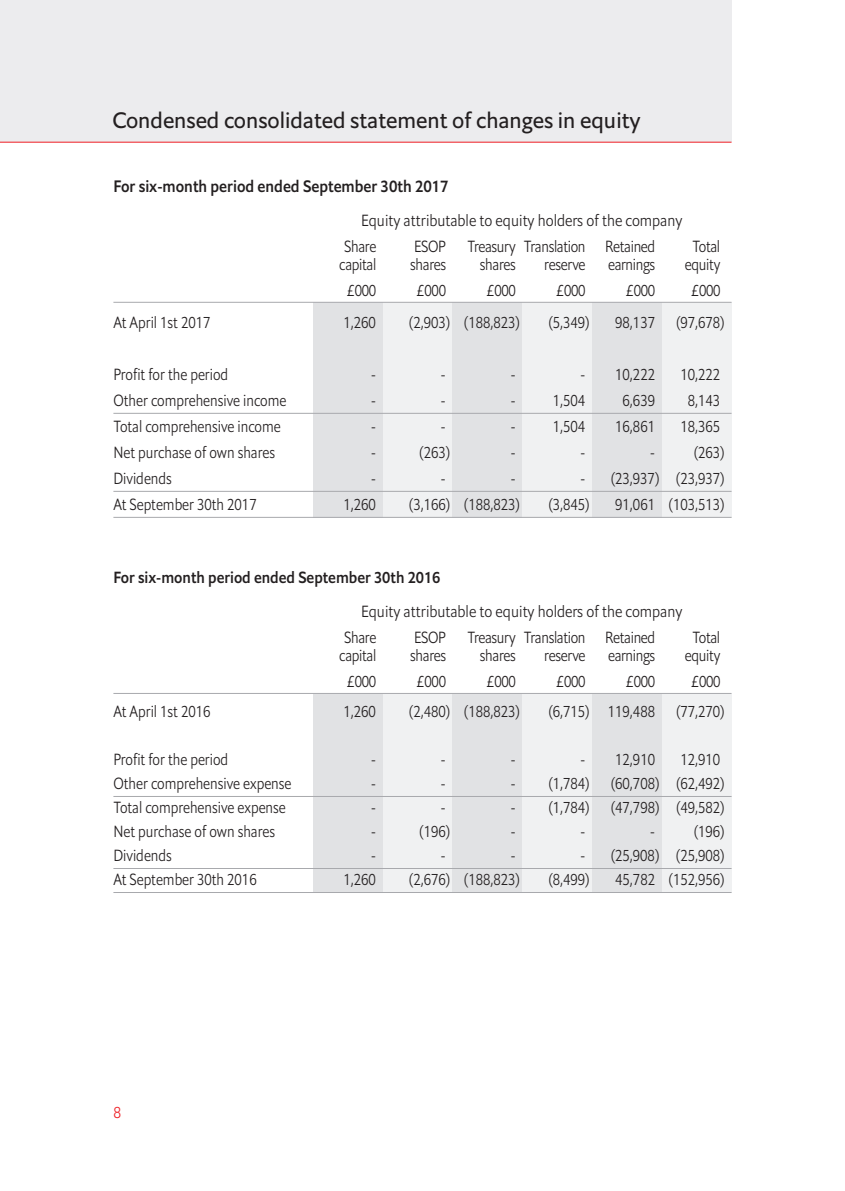
<style>
.page{position:relative;width:845px;height:1191px;background:#fff}
.page>*{position:absolute;margin:0;border:0;box-sizing:border-box;transform-origin:0 0}
.BODY_TEXT{font:22px "Econ Sans Reg";color:#231f20}
.BODY_TEXT-2{font:16.4px "Econ Sans Cnd Med";color:#231f20}
.TABLE_BODY{font:16px "Econ Sans Cnd Lig";color:#231f20;scale:.95 1}
.Table_title{font:16px "Econ Sans Cnd Lig";letter-spacing:-.02em;color:#231f20;scale:.95 1}
.BODY_TEXT-3{font:16px "Econ Sans Cnd Lig";color:#231f20}
.BODY_TEXT-4{font:16px "Econ Sans Cnd Med";color:#231f20}
.t1{font:16px "Econ Sans Cnd Lig";color:#ee1d23}
</style>
<div class="page">
<div style="left:0;top:0;width:731px;height:142px;background:#ececee"></div>
<hr style="left:0;top:142px;width:731px;height:1px;background:#ee1d23">
<div style="left:313px;top:302px;width:418px;height:215px;background:#f0f1f2"></div>
<div style="left:313px;top:694px;width:418px;height:198px;background:#f0f1f2"></div>
<div style="left:592px;top:302px;width:70px;height:215px;background:#e1e2e4"></div>
<div style="left:592px;top:694px;width:70px;height:198px;background:#e1e2e4"></div>
<div style="left:452px;top:302px;width:70px;height:215px;background:#e1e2e4"></div>
<div style="left:452px;top:694px;width:70px;height:198px;background:#e1e2e4"></div>
<div style="left:313px;top:302px;width:70px;height:215px;background:#e1e2e4"></div>
<div style="left:313px;top:694px;width:70px;height:198px;background:#e1e2e4"></div>
<hr style="left:113px;top:302px;width:618px;height:1px;background:#a8a9ad">
<hr style="left:113px;top:413px;width:618px;height:1px;background:#a8a9ad">
<hr style="left:113px;top:491px;width:618px;height:1px;background:#a8a9ad">
<hr style="left:113px;top:517px;width:618px;height:1px;background:#a8a9ad">
<hr style="left:113px;top:693px;width:618px;height:1px;background:#a8a9ad">
<hr style="left:113px;top:796px;width:618px;height:1px;background:#a8a9ad">
<hr style="left:113px;top:868px;width:618px;height:1px;background:#a8a9ad">
<hr style="left:113px;top:892px;width:618px;height:1px;background:#a8a9ad">
<p class="BODY_TEXT" style="left:113px;top:106px;width:529px">Condensed consolidated statement of changes in equity</p>
<p class="BODY_TEXT-2" style="left:113px;top:175px;width:337px">For six-month period ended September 30th 2017</p>
<p class="BODY_TEXT-3" style="left:361px;top:210px;width:322px">Equity attributable to equity holders of the company</p>
<p class="Table_title" style="left:344px;top:236px;width:35px">Share</p>
<p class="Table_title" style="left:414px;top:236px;width:35px">ESOP</p>
<p class="Table_title" style="left:467px;top:236px;width:199px">Treasury Translation Retained</p>
<p class="Table_title" style="left:692px;top:236px;width:31px">Total</p>
<p class="Table_title" style="left:339px;top:254px;width:40px">capital</p>
<p class="Table_title" style="left:410px;top:254px;width:39px">shares</p>
<p class="Table_title" style="left:480px;top:254px;width:39px">shares</p>
<p class="Table_title" style="left:544px;top:254px;width:45px">reserve</p>
<p class="Table_title" style="left:608px;top:254px;width:51px">earnings</p>
<p class="Table_title" style="left:685px;top:254px;width:39px">equity</p>
<p class="Table_title" style="left:346px;top:280px;width:33px">£000</p>
<p class="Table_title" style="left:416px;top:280px;width:33px">£000</p>
<p class="Table_title" style="left:486px;top:280px;width:33px">£000</p>
<p class="Table_title" style="left:556px;top:280px;width:33px">£000</p>
<p class="Table_title" style="left:625px;top:280px;width:33px">£000</p>
<p class="Table_title" style="left:691px;top:280px;width:33px">£000</p>
<p class="TABLE_BODY" style="left:113px;top:312px;width:104px">At April 1st 2017</p>
<p class="TABLE_BODY" style="left:343px;top:312px;width:36px">1,260</p>
<p class="TABLE_BODY" style="left:409px;top:312px;width:118px">(2,903) (188,823)</p>
<p class="TABLE_BODY" style="left:549px;top:312px;width:44px">(5,349)</p>
<p class="TABLE_BODY" style="left:615px;top:312px;width:43px">98,137</p>
<p class="TABLE_BODY" style="left:676px;top:312px;width:52px">(97,678)</p>
<p class="TABLE_BODY" style="left:113px;top:364px;width:122px">Profit for the period</p>
<p class="TABLE_BODY" style="left:371px;top:364px;width:7px">-</p>
<p class="TABLE_BODY" style="left:441px;top:364px;width:7px">-</p>
<p class="TABLE_BODY" style="left:511px;top:364px;width:7px">-</p>
<p class="TABLE_BODY" style="left:580px;top:364px;width:80px">- 10,222</p>
<p class="TABLE_BODY" style="left:680px;top:364px;width:43px">10,222</p>
<p class="TABLE_BODY" style="left:113px;top:390px;width:184px">Other comprehensive income</p>
<p class="TABLE_BODY" style="left:371px;top:390px;width:7px">-</p>
<p class="TABLE_BODY" style="left:441px;top:390px;width:7px">-</p>
<p class="TABLE_BODY" style="left:511px;top:390px;width:80px">- 1,504</p>
<p class="TABLE_BODY" style="left:622px;top:390px;width:36px">6,639</p>
<p class="TABLE_BODY" style="left:688px;top:390px;width:36px">8,143</p>
<p class="TABLE_BODY" style="left:113px;top:416px;width:178px">Total comprehensive income</p>
<p class="TABLE_BODY" style="left:371px;top:416px;width:7px">-</p>
<p class="TABLE_BODY" style="left:441px;top:416px;width:7px">-</p>
<p class="TABLE_BODY" style="left:511px;top:416px;width:80px">- 1,504</p>
<p class="TABLE_BODY" style="left:615px;top:416px;width:43px">16,861</p>
<p class="TABLE_BODY" style="left:680px;top:416px;width:43px">18,365</p>
<p class="TABLE_BODY" style="left:113px;top:442px;width:172px">Net purchase of own shares</p>
<p class="TABLE_BODY" style="left:371px;top:442px;width:7px">-</p>
<p class="TABLE_BODY" style="left:419px;top:442px;width:33px">(263)</p>
<p class="TABLE_BODY" style="left:511px;top:442px;width:7px">-</p>
<p class="TABLE_BODY" style="left:580px;top:442px;width:7px">-</p>
<p class="TABLE_BODY" style="left:650px;top:442px;width:7px">-</p>
<p class="TABLE_BODY" style="left:694px;top:442px;width:33px">(263)</p>
<p class="TABLE_BODY" style="left:113px;top:468px;width:63px">Dividends</p>
<p class="TABLE_BODY" style="left:371px;top:468px;width:7px">-</p>
<p class="TABLE_BODY" style="left:441px;top:468px;width:7px">-</p>
<p class="TABLE_BODY" style="left:511px;top:468px;width:7px">-</p>
<p class="TABLE_BODY" style="left:580px;top:468px;width:153px">- (23,937) (23,937)</p>
<p class="TABLE_BODY" style="left:113px;top:494px;width:152px">At September 30th 2017</p>
<p class="TABLE_BODY" style="left:343px;top:494px;width:36px">1,260</p>
<p class="TABLE_BODY" style="left:409px;top:494px;width:118px">(3,166) (188,823)</p>
<p class="TABLE_BODY" style="left:549px;top:494px;width:44px">(3,845)</p>
<p class="TABLE_BODY" style="left:615px;top:494px;width:116px">91,061 (103,513)</p>
<p class="BODY_TEXT-4" style="left:113px;top:567px;width:328px">For six-month period ended September 30th 2016</p>
<p class="BODY_TEXT-3" style="left:361px;top:601px;width:322px">Equity attributable to equity holders of the company</p>
<p class="Table_title" style="left:344px;top:627px;width:35px">Share</p>
<p class="Table_title" style="left:414px;top:627px;width:35px">ESOP</p>
<p class="Table_title" style="left:467px;top:627px;width:199px">Treasury Translation Retained</p>
<p class="Table_title" style="left:692px;top:627px;width:31px">Total</p>
<p class="Table_title" style="left:339px;top:645px;width:40px">capital</p>
<p class="Table_title" style="left:410px;top:645px;width:39px">shares</p>
<p class="Table_title" style="left:480px;top:645px;width:39px">shares</p>
<p class="Table_title" style="left:544px;top:645px;width:45px">reserve</p>
<p class="Table_title" style="left:608px;top:645px;width:51px">earnings</p>
<p class="Table_title" style="left:685px;top:645px;width:39px">equity</p>
<p class="Table_title" style="left:346px;top:671px;width:33px">£000</p>
<p class="Table_title" style="left:416px;top:671px;width:33px">£000</p>
<p class="Table_title" style="left:486px;top:671px;width:33px">£000</p>
<p class="Table_title" style="left:556px;top:671px;width:33px">£000</p>
<p class="Table_title" style="left:625px;top:671px;width:33px">£000</p>
<p class="Table_title" style="left:691px;top:671px;width:33px">£000</p>
<p class="TABLE_BODY" style="left:113px;top:701px;width:104px">At April 1st 2016</p>
<p class="TABLE_BODY" style="left:343px;top:701px;width:36px">1,260</p>
<p class="TABLE_BODY" style="left:409px;top:701px;width:118px">(2,480) (188,823)</p>
<p class="TABLE_BODY" style="left:549px;top:701px;width:113px">(6,715) 119,488</p>
<p class="TABLE_BODY" style="left:676px;top:701px;width:52px">(77,270)</p>
<p class="TABLE_BODY" style="left:113px;top:749px;width:122px">Profit for the period</p>
<p class="TABLE_BODY" style="left:371px;top:749px;width:7px">-</p>
<p class="TABLE_BODY" style="left:441px;top:749px;width:7px">-</p>
<p class="TABLE_BODY" style="left:511px;top:749px;width:7px">-</p>
<p class="TABLE_BODY" style="left:580px;top:749px;width:80px">- 12,910</p>
<p class="TABLE_BODY" style="left:680px;top:749px;width:43px">12,910</p>
<p class="TABLE_BODY" style="left:113px;top:773px;width:189px">Other comprehensive expense</p>
<p class="TABLE_BODY" style="left:371px;top:773px;width:7px">-</p>
<p class="TABLE_BODY" style="left:441px;top:773px;width:7px">-</p>
<p class="TABLE_BODY" style="left:511px;top:773px;width:84px">- (1,784)</p>
<p class="TABLE_BODY" style="left:611px;top:773px;width:121px">(60,708) (62,492)</p>
<p class="TABLE_BODY" style="left:113px;top:797px;width:183px">Total comprehensive expense</p>
<p class="TABLE_BODY" style="left:371px;top:797px;width:7px">-</p>
<p class="TABLE_BODY" style="left:441px;top:797px;width:7px">-</p>
<p class="TABLE_BODY" style="left:511px;top:797px;width:84px">- (1,784)</p>
<p class="TABLE_BODY" style="left:611px;top:797px;width:121px">(47,798) (49,582)</p>
<p class="TABLE_BODY" style="left:113px;top:821px;width:172px">Net purchase of own shares</p>
<p class="TABLE_BODY" style="left:371px;top:821px;width:7px">-</p>
<p class="TABLE_BODY" style="left:419px;top:821px;width:33px">(196)</p>
<p class="TABLE_BODY" style="left:511px;top:821px;width:7px">-</p>
<p class="TABLE_BODY" style="left:580px;top:821px;width:7px">-</p>
<p class="TABLE_BODY" style="left:650px;top:821px;width:7px">-</p>
<p class="TABLE_BODY" style="left:694px;top:821px;width:33px">(196)</p>
<p class="TABLE_BODY" style="left:113px;top:845px;width:63px">Dividends</p>
<p class="TABLE_BODY" style="left:371px;top:845px;width:7px">-</p>
<p class="TABLE_BODY" style="left:441px;top:845px;width:7px">-</p>
<p class="TABLE_BODY" style="left:511px;top:845px;width:7px">-</p>
<p class="TABLE_BODY" style="left:580px;top:845px;width:153px">- (25,908) (25,908)</p>
<p class="TABLE_BODY" style="left:113px;top:869px;width:152px">At September 30th 2016</p>
<p class="TABLE_BODY" style="left:343px;top:869px;width:36px">1,260</p>
<p class="TABLE_BODY" style="left:409px;top:869px;width:118px">(2,676) (188,823)</p>
<p class="TABLE_BODY" style="left:549px;top:869px;width:44px">(8,499)</p>
<p class="TABLE_BODY" style="left:615px;top:869px;width:116px">45,782 (152,956)</p>
<p class="t1" style="left:113px;top:1102px;width:9px">8</p>
</div>
